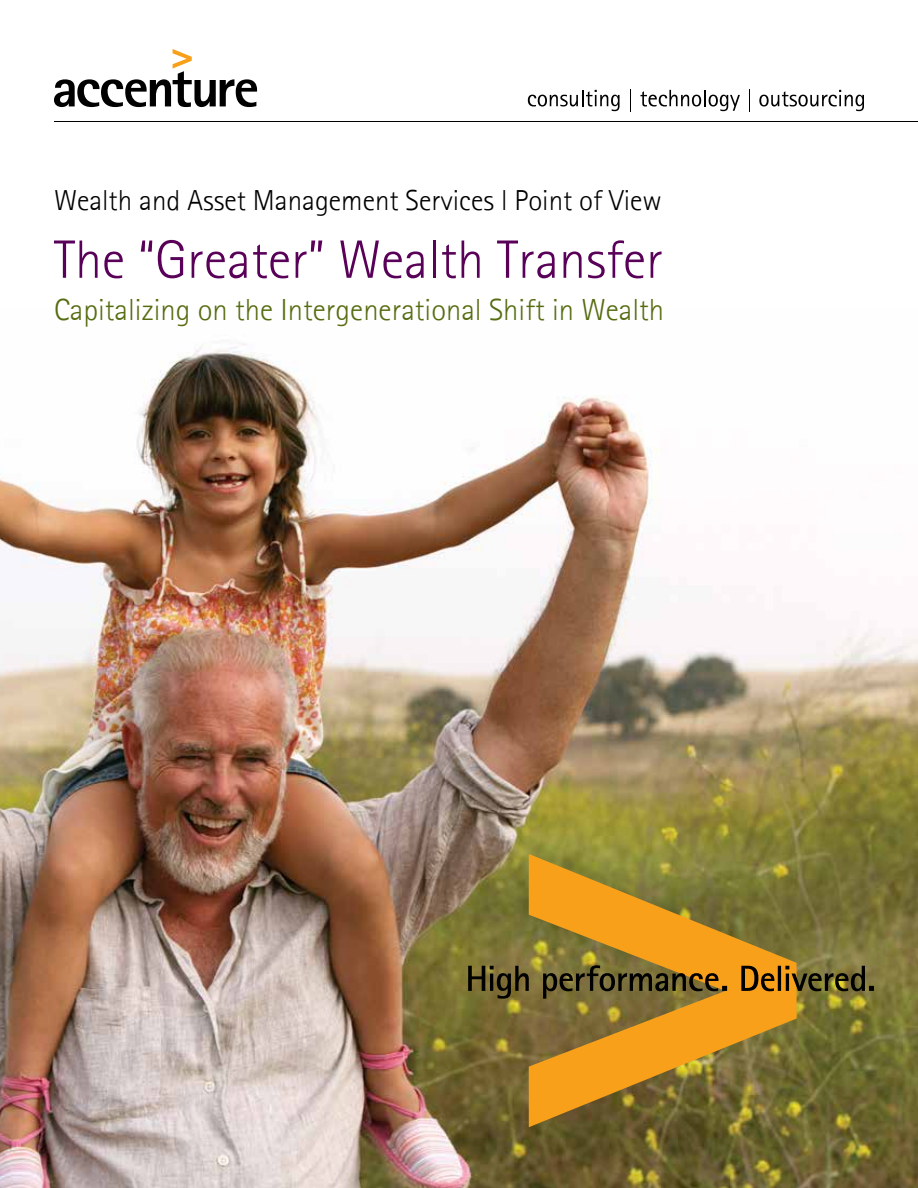
<style>
.page{position:relative;width:918px;height:1188px;background:#fff}
.page>*{position:absolute;margin:0;border:0;box-sizing:border-box;transform-origin:0 0}
.t1{font:300 54px "Agfa Rotis Sans Serif";color:#590058}
.t2{font:300 30.6px "Agfa Rotis Sans Serif";color:#566c11}
.t3{font:300 28.95px "Agfa Rotis Sans Serif";color:#000}
</style>
<div class="page">
<svg style="left:54px;top:49px;width:203px;height:58px"></svg>
<hr style="left:54px;top:121px;width:864px;height:1px;background:#000">
<svg style="left:528px;top:90px;width:92px;height:21px"></svg>
<svg style="left:630px;top:89px;width:1px;height:23px"></svg>
<svg style="left:640px;top:90px;width:100px;height:21px"></svg>
<svg style="left:749px;top:89px;width:1px;height:23px"></svg>
<svg style="left:759px;top:90px;width:105px;height:21px"></svg>
<img style="left:0;top:343px;width:918px;height:845px">
<svg style="left:529px;top:854px;width:268px;height:273px;background:#ad842b"></svg>
<svg style="left:468px;top:965px;width:406px;height:34px;background:#7a6226"></svg>
<p class="t3" style="left:54px;top:184px;width:609px">Wealth and Asset Management Services l Point of View</p>
<h1 class="t1" style="left:54px;top:229px;width:611px">The “Greater” Wealth Transfer</h1>
<p class="t2" style="left:54px;top:292px;width:612px">Capitalizing on the Intergenerational Shift in Wealth</p>
</div>
